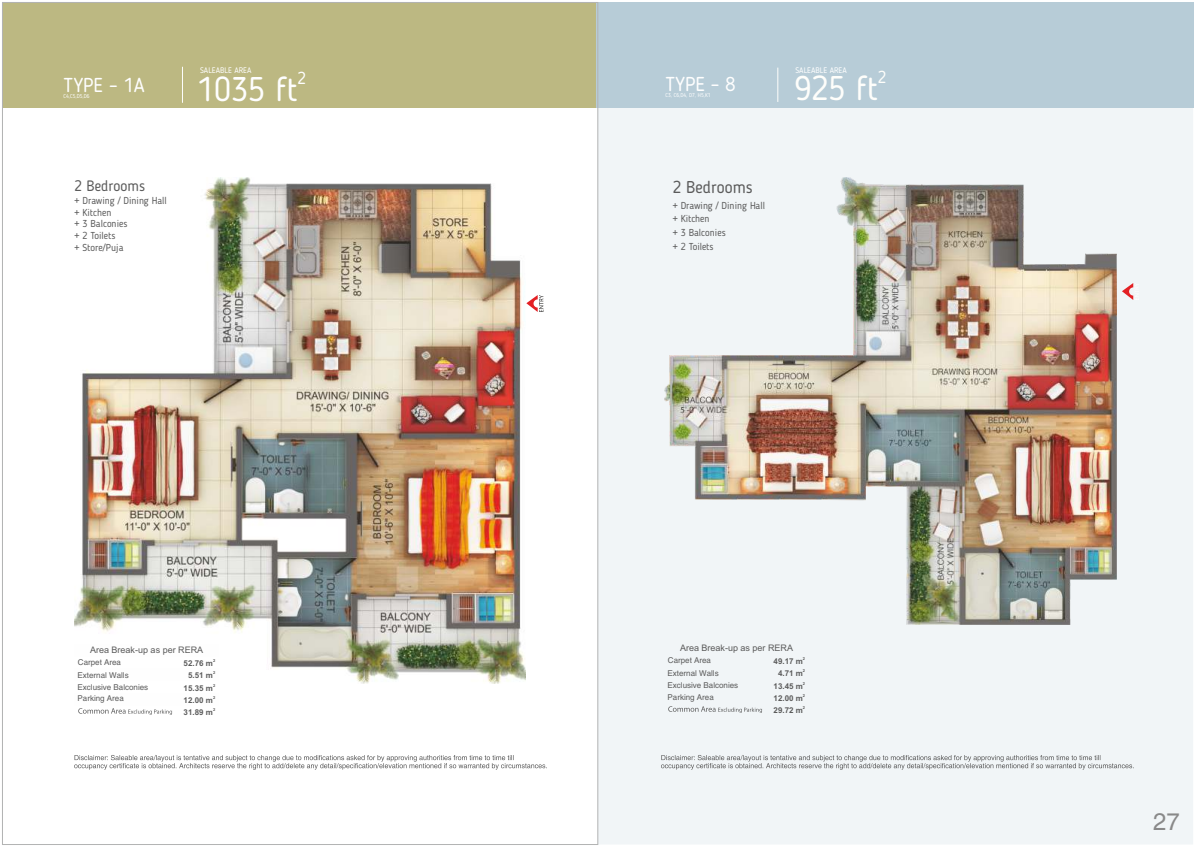
<style>
.page{position:relative;width:1204px;height:847px;background:#fff}
.page>*{position:absolute;margin:0;border:0;box-sizing:border-box;transform-origin:0 0}
.t1{font:34px "Blogger Sans";color:#fefefe}
.t2{font:34px "Blogger Sans";color:#fefefb}
.t3{font:24px "Helvetica";color:#898989}
.t4{font:20px "Blogger Sans";color:#fefefe}
.t5{font:17px "Blogger Sans";color:#5b5b5b}
.t6{font:17px "Blogger Sans";color:#fefefb}
.t7{font:17px "Blogger Sans";color:#fefefe}
.t8{font:15px "Blogger Sans";color:#5b5b5b}
.t9{font:10px/11.7px "Blogger Sans";color:#5b5b5b}
.t10{font:9px "Arial";color:#5b5b5b}
.t11{font:8px "Helvetica";color:#5b5b5b}
.t12{font:700 8px "Arial";color:#5b5b5b}
.t13{font:8px "Blogger Sans";color:#fefefe}
.t14{font:8px "Blogger Sans";color:#fff}
.t15{font:5.5px "Blogger Sans";color:#fefefe}
.t16{font:700 4px "Arial";color:#5b5b5b}
</style>
<div class="page">
<div style="left:2px;top:2px;width:595px;height:106px;background:#bcb882"></div>
<div style="left:598px;top:2px;width:595px;height:842px;background:#f1f5f7"></div>
<div style="left:597px;top:2px;width:597px;height:106px;background:#b7ccd7"></div>
<hr style="left:777px;top:68px;width:1px;height:34px;background:#fefefb">
<hr style="left:182px;top:67px;width:1px;height:36px;background:#fefefe">
<img style="left:75px;top:177px;width:451px;height:506px">
<svg style="left:526px;top:295px;width:17px;height:17px"></svg>
<svg style="left:661px;top:755px;width:473px;height:15px"></svg>
<svg style="left:74px;top:755px;width:473px;height:15px"></svg>
<div style="left:74px;top:669px;width:145px;height:12px;background:#fefefe"></div>
<svg style="left:78px;top:708px;width:94px;height:7px"></svg>
<div style="left:74px;top:644px;width:145px;height:12px;background:#fefefe"></div>
<svg style="left:668px;top:706px;width:94px;height:7px"></svg>
<img style="left:665px;top:177px;width:451px;height:447px">
<svg style="left:1122px;top:283px;width:12px;height:17px"></svg>
<h3 class="t4" style="left:63px;top:76px;width:83px">TYPE – 1A</h3>
<p class="t15" style="left:63px;top:93px;width:28px">C4,C5,D5,D6</p>
<h3 class="t8" style="left:75px;top:180px;width:72px">2 Bedrooms</h3>
<p class="t9" style="left:75px;top:195px;width:94px">+ Drawing / Dining Hall + Kitchen<br>+ 3 Balconies<br>+ 2 Toilets<br>+ Store/Puja</p>
<p class="t13" style="left:200px;top:67px;width:53px">SALEABLE AREA</p>
<p class="t14" style="left:795px;top:67px;width:53px">SALEABLE AREA</p>
<h3 class="t6" style="left:878px;top:70px;width:10px">2</h3>
<h3 class="t7" style="left:297px;top:71px;width:10px">2</h3>
<h1 class="t2" style="left:794px;top:74px;width:85px">925 ft</h1>
<h1 class="t1" style="left:197px;top:75px;width:102px">1035 ft</h1>
<h3 class="t4" style="left:665px;top:76px;width:72px">TYPE – 8</h3>
<p class="t15" style="left:665px;top:93px;width:47px">C3, C6,D4, D7, H5,K1</p>
<h3 class="t5" style="left:673px;top:180px;width:82px">2 Bedrooms</h3>
<p class="t9" style="left:673px;top:199px;width:94px;line-height:13.8px">+ Drawing / Dining Hall + Kitchen<br>+ 3 Balconies<br>+ 2 Toilets</p>
<p class="t10" style="left:90px;top:646px;width:115px">Area Break-up as per RERA</p>
<p class="t10" style="left:680px;top:644px;width:115px">Area Break-up as per RERA</p>
<p class="t11" style="left:78px;top:659px;width:45px">Carpet Area</p>
<p class="t16" style="left:213px;top:659px;width:4px">2</p>
<p class="t12" style="left:184px;top:660px;width:31px">52.76 m</p>
<p class="t11" style="left:668px;top:657px;width:45px">Carpet Area</p>
<p class="t16" style="left:803px;top:657px;width:4px">2</p>
<p class="t12" style="left:774px;top:658px;width:31px">49.17 m</p>
<p class="t11" style="left:78px;top:672px;width:53px">External Walls</p>
<p class="t16" style="left:213px;top:671px;width:4px">2</p>
<p class="t12" style="left:188px;top:672px;width:26px">5.51 m</p>
<p class="t11" style="left:668px;top:670px;width:53px">External Walls</p>
<p class="t16" style="left:803px;top:669px;width:4px">2</p>
<p class="t12" style="left:778px;top:670px;width:26px">4.71 m</p>
<p class="t11" style="left:78px;top:684px;width:72px">Exclusive Balconies</p>
<p class="t16" style="left:213px;top:683px;width:4px">2</p>
<p class="t12" style="left:184px;top:685px;width:31px">15.35 m</p>
<p class="t11" style="left:668px;top:682px;width:72px">Exclusive Balconies</p>
<p class="t16" style="left:803px;top:682px;width:4px">2</p>
<p class="t12" style="left:774px;top:683px;width:31px">13.45 m</p>
<p class="t11" style="left:78px;top:695px;width:48px">Parking Area</p>
<p class="t16" style="left:213px;top:696px;width:4px">2</p>
<p class="t12" style="left:184px;top:697px;width:31px">12.00 m</p>
<p class="t11" style="left:668px;top:694px;width:48px">Parking Area</p>
<p class="t16" style="left:803px;top:694px;width:4px">2</p>
<p class="t12" style="left:774px;top:695px;width:31px">12.00 m</p>
<p class="t16" style="left:213px;top:708px;width:4px">2</p>
<p class="t12" style="left:184px;top:709px;width:31px">31.89 m</p>
<p class="t16" style="left:803px;top:706px;width:4px">2</p>
<p class="t12" style="left:774px;top:707px;width:31px">29.72 m</p>
<h2 class="t3" style="left:1153px;top:813px;width:28px">27</h2>
</div>
